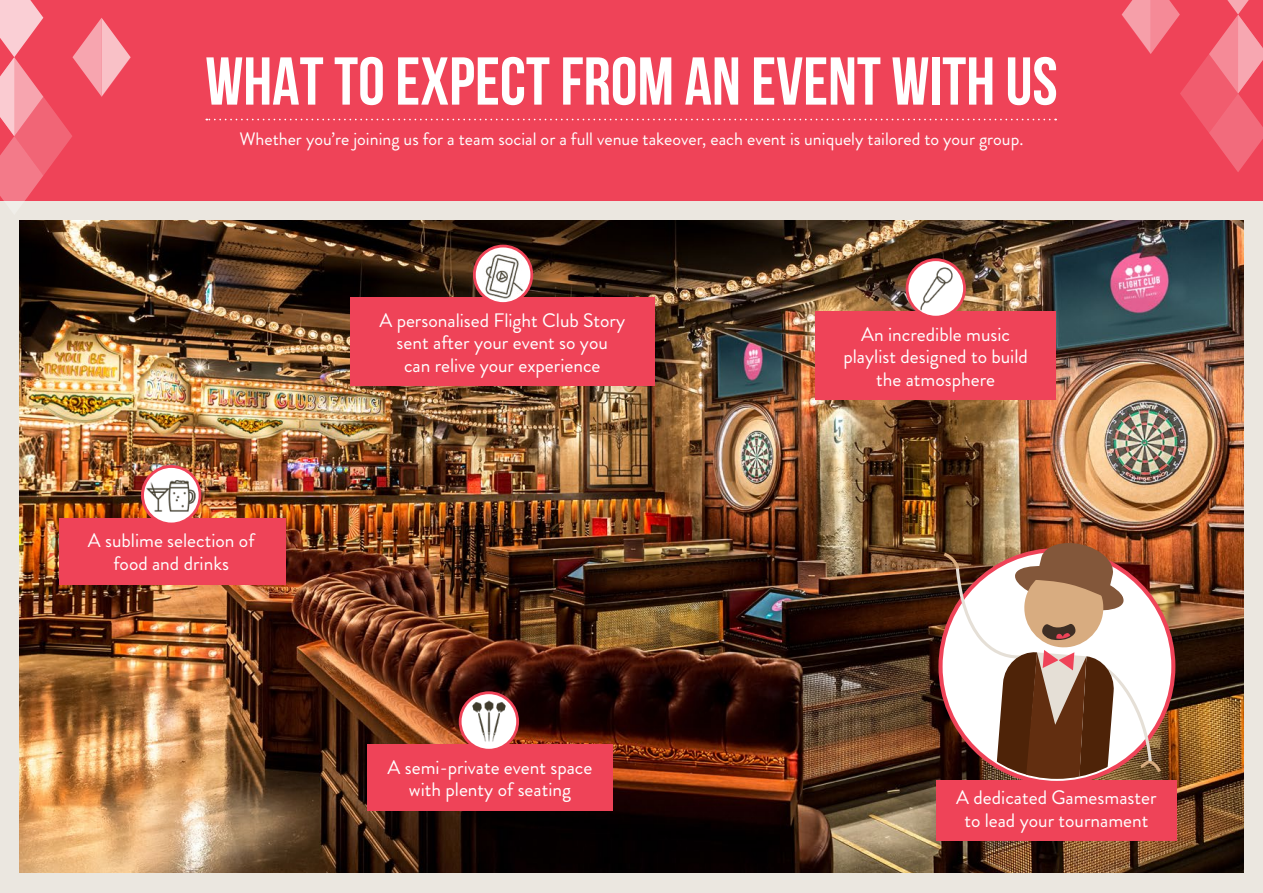
<style>
.page{position:relative;width:1263px;height:893px;background:#ebe7e0}
.page>*{position:absolute;margin:0;border:0;box-sizing:border-box;transform-origin:0 0}
.t1{font:700 67.5px "Bebas Neue";color:#fff}
.t2{font:19.5px/22.5px "Brandon Grotesque";color:#fff;text-align:center}
.t3{font:18px "Brandon Grotesque";color:#fff}
</style>
<div class="page">
<div style="left:0;top:0;width:1263px;height:201px;background:#ef4358"></div>
<svg style="left:1122px;top:0;width:141px;height:172px"></svg>
<svg style="left:0;top:0;width:131px;height:201px"></svg>
<img style="left:19px;top:220px;width:1224px;height:652px">
<div style="left:59px;top:518px;width:227px;height:67px;background:#ef4358"></div>
<svg style="left:141px;top:465px;width:60px;height:60px"></svg>
<img style="left:144px;top:468px;width:55px;height:55px;border-radius:27px">
<svg style="left:206px;top:119px;width:850px;height:1px"></svg>
<div style="left:350px;top:297px;width:305px;height:88px;background:#ef4358"></div>
<svg style="left:473px;top:245px;width:60px;height:60px"></svg>
<img style="left:477px;top:248px;width:53px;height:54px">
<div style="left:815px;top:311px;width:241px;height:89px;background:#ef4358"></div>
<div style="left:906px;top:258px;width:60px;height:61px;background:#ef4358;border-radius:50%"></div>
<img style="left:908px;top:261px;width:55px;height:55px">
<div style="left:367px;top:744px;width:246px;height:67px;background:#ef4358"></div>
<svg style="left:459px;top:691px;width:60px;height:61px"></svg>
<div style="left:462px;top:694px;width:54px;height:55px;background:#fff;border-radius:50%"></div>
<img style="left:465px;top:697px;width:48px;height:48px">
<div style="left:936px;top:780px;width:241px;height:61px;background:#ef4358"></div>
<svg style="left:944px;top:542px;width:217px;height:237px;background:#b49484"></svg>
<h1 class="t1" style="left:205px;top:42px;width:854px">WHAT TO EXPECT FROM AN EVENT WITH US</h1>
<p class="t3" style="left:240px;top:132px;width:785px">Whether you’re joining us for a team social or a full venue takeover, each event is uniquely tailored to your group.</p>
<p class="t2" style="left:88px;top:532px;width:168px">A sublime selection of food and drinks</p>
<p class="t2" style="left:379px;top:312px;width:247px">A personalised Flight Club Story sent after your event so you<br>can relive your experience</p>
<p class="t2" style="left:388px;top:758px;width:206px">A semi-private event space with plenty of seating</p>
<p class="t2" style="left:843px;top:326px;width:186px">An incredible music playlist designed to build the atmosphere</p>
<p class="t2" style="left:956px;top:789px;width:202px">A dedicated Gamesmaster to lead your tournament</p>
</div>
